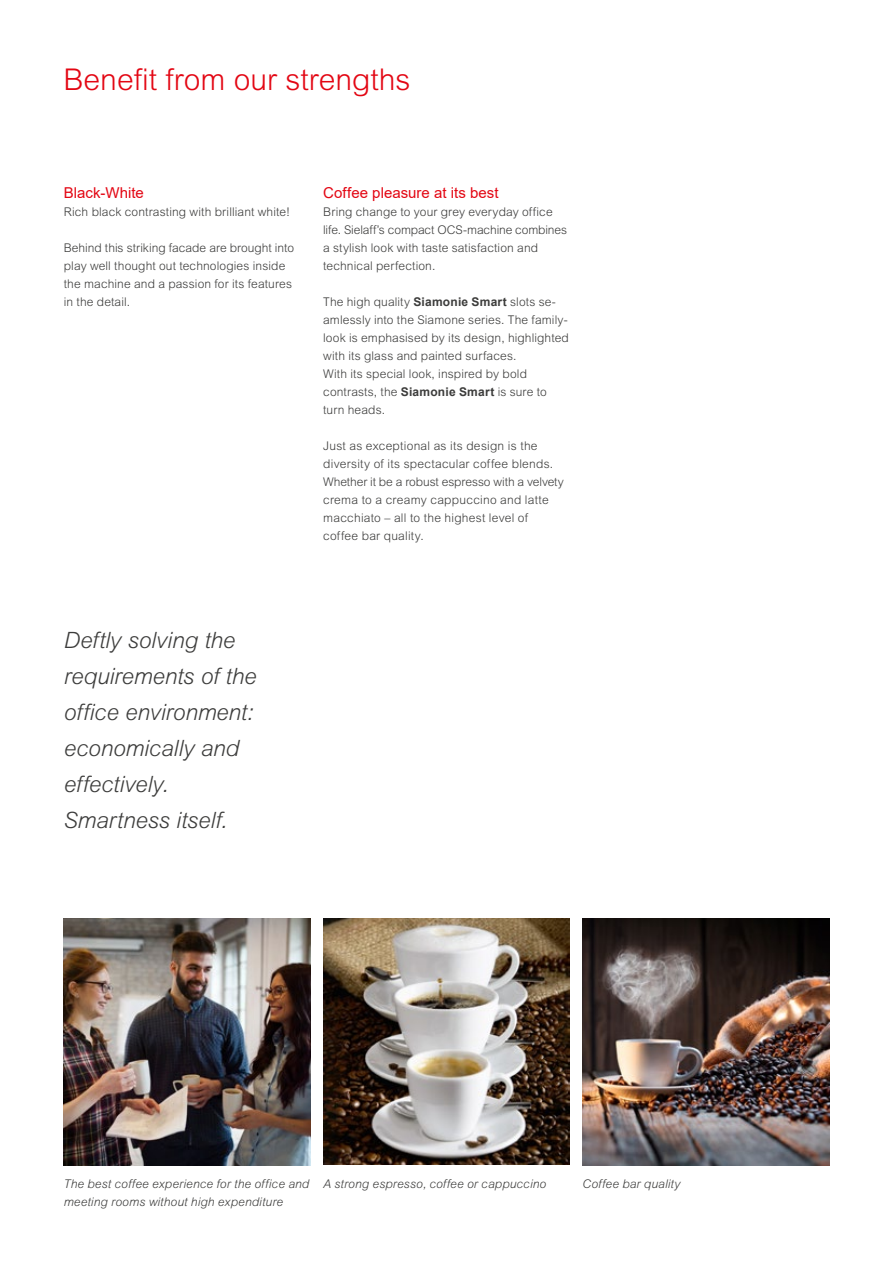
<style>
.page{position:relative;width:893px;height:1263px;background:#fff}
.page>*{position:absolute;margin:0;border:0;box-sizing:border-box;transform-origin:0 0}
.t1{font:300 30px "Arial MT Pro";color:#e30613}
.t2{font:italic 300 22.5px/36px "Arial MT Pro";letter-spacing:-.01em;color:#3c3c3b}
.t3{font:15px "Arial";color:#e30613}
.t4{font:300 12px/18px "Arial MT Pro";letter-spacing:.01em;color:#3c3c3b}
.t5{font:italic 300 12px/18px "Arial MT Pro";letter-spacing:.01em;color:#3c3c3b}
.s1{font-family:"Arial";font-weight:700}
</style>
<div class="page">
<img style="left:64px;top:918px;width:246px;height:247px">
<img style="left:583px;top:918px;width:246px;height:247px">
<img style="left:323px;top:918px;width:247px;height:247px">
<h1 class="t1" style="left:64px;top:61px;width:348px">Benefit from our strengths</h1>
<p class="t3" style="left:64px;top:182px;width:82px">Black-White</p>
<p class="t4" style="left:64px;top:203px;width:228px">Rich black contrasting with brilliant white!</p>
<p class="t4" style="left:64px;top:239px;width:232px">Behind this striking facade are brought into play well thought out technologies inside the machine and a passion for its features in the detail.</p>
<p class="t3" style="left:323px;top:182px;width:177px">Coffee pleasure at its best</p>
<p class="t4" style="left:323px;top:203px;width:246px">Bring change to your grey everyday office life. Sielaff’s compact OCS-machine combines a stylish look with taste satisfaction and technical perfection.</p>
<p class="t4" style="left:323px;top:293px;width:247px">The high quality <span class="s1">Siamonie Smart</span> slots se&shy;amlessly into the Siamone series. The family&shy;look is emphasised by its design, highlighted with its glass and painted surfaces.<br>With its special look, inspired by bold contrasts, the <span class="s1">Siamonie Smart</span> is sure to turn heads.</p>
<p class="t4" style="left:323px;top:437px;width:242px">Just as exceptional as its design is the diversity of its spectacular coffee blends.<br>Whether it be a robust espresso with a velvety crema to a creamy cappuccino and latte macchiato – all to the highest level of coffee bar quality.</p>
<h2 class="t2" style="left:64px;top:623px;width:194px">Deftly solving the requirements of the office environment: economically and effectively.<br>Smartness itself.</h2>
<p class="t5" style="left:64px;top:1175px;width:247px">The best coffee experience for the office and meeting rooms without high expenditure</p>
<p class="t5" style="left:323px;top:1175px;width:225px">A strong espresso, coffee or cappuccino</p>
<p class="t5" style="left:583px;top:1175px;width:99px">Coffee bar quality</p>
</div>
